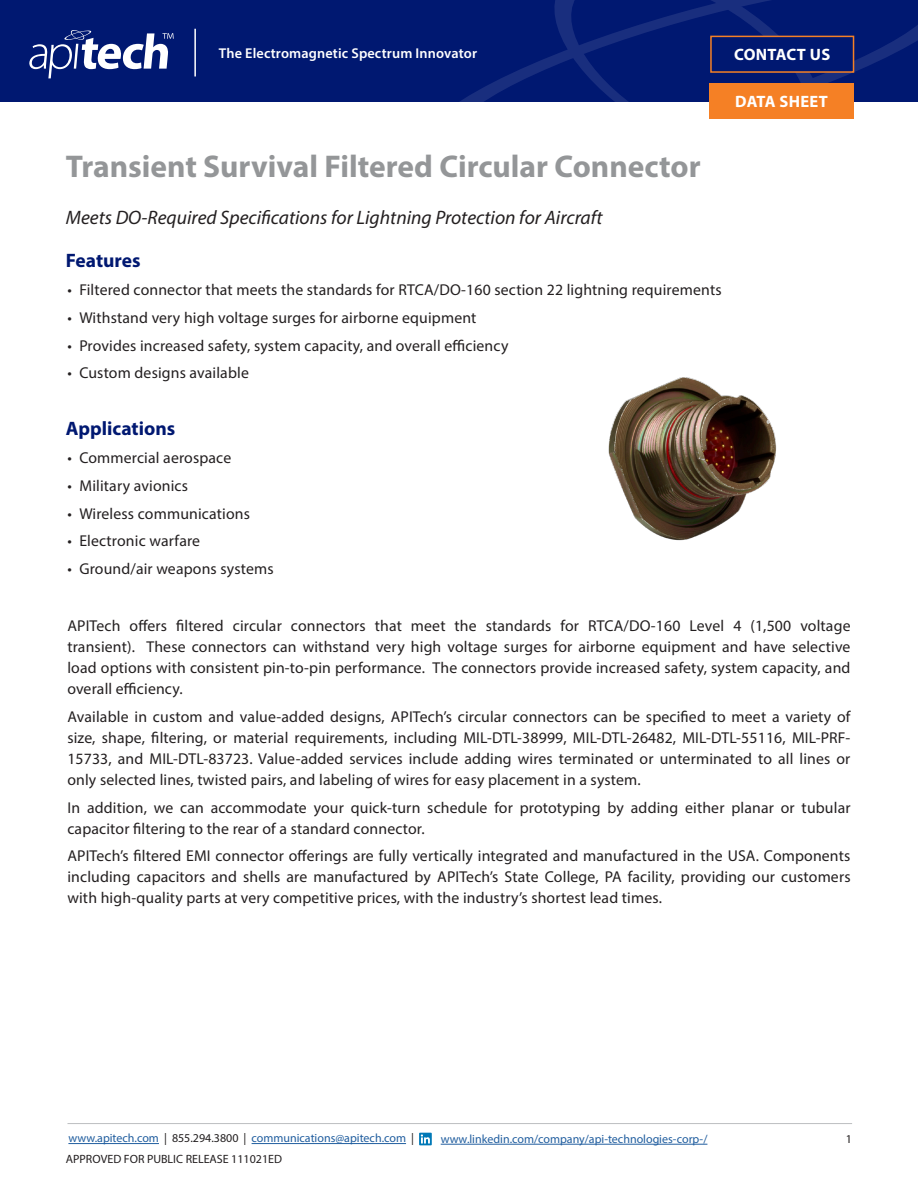
<style>
.page{position:relative;width:918px;height:1188px;background:#fff}
.page>*{position:absolute;margin:0;border:0;box-sizing:border-box;transform-origin:0 0}
.t1{font:700 31.5px "Myriad Pro";color:#949698}
.t2{font:italic 19.5px "Myriad Pro";color:#231f20}
.t3{font:700 19.5px "Myriad Pro";color:#001871}
.t4{font:700 16.5px "Myriad Pro";letter-spacing:.02em;color:#fff}
.t5{font:15.75px/21px "Myriad Pro";letter-spacing:.01em;color:#231f20;text-align:justify}
.t6{font:600 14.25px "Myriad Pro";letter-spacing:.01em;color:#fff}
.t7{font:12px "Myriad Pro";color:#215e9f}
.t8{font:12px "Myriad Pro";color:#231f20}
.s1{color:#231f20}
</style>
<div class="page">
<div style="left:0;top:0;width:918px;height:102px;background:#001871"></div>
<svg style="left:460px;top:25px;width:458px;height:77px"></svg>
<svg style="left:539px;top:0;width:301px;height:119px"></svg>
<hr style="left:194px;top:29px;width:2px;height:47px;background:#fff">
<div style="left:710px;top:83px;width:144px;height:36px;background:#f58025"></div>
<svg style="left:29px;top:30px;width:145px;height:48px"></svg>
<div style="left:710px;top:36px;width:144px;height:37px;background:#001871;border:2px solid #f58025"></div>
<hr style="left:68px;top:1123px;width:784px;height:1px;background:#bcbec0">
<hr style="left:68px;top:1143px;width:91px;height:1px;background:#215e9f">
<hr style="left:252px;top:1143px;width:154px;height:1px;background:#215e9f">
<svg style="left:419px;top:1133px;width:13px;height:12px"></svg>
<svg style="left:421px;top:1134px;width:9px;height:9px"></svg>
<hr style="left:441px;top:1144px;width:266px;height:1px;background:#215e9f">
<img style="left:608px;top:377px;width:169px;height:164px">
<p class="t6" style="left:219px;top:44px;width:260px">The Electromagnetic Spectrum Innovator</p>
<p class="t4" style="left:734px;top:44px;width:98px">CONTACT US</p>
<p class="t4" style="left:735px;top:91px;width:94px">DATA SHEET</p>
<h1 class="t1" style="left:66px;top:146px;width:636px">Transient Survival Filtered Circular Connector</h1>
<p class="t2" style="left:66px;top:205px;width:538px">Meets DO-Required Specifications for Lightning Protection for Aircraft</p>
<p class="t3" style="left:66px;top:248px;width:76px">Features</p>
<p class="t5" style="left:67px;top:279px;width:656px">• Filtered connector that meets the standards for RTCA/DO-160 section 22 lightning requirements</p>
<p class="t5" style="left:67px;top:307px;width:411px">• Withstand very high voltage surges for airborne equipment</p>
<p class="t5" style="left:67px;top:335px;width:443px">• Provides increased safety, system capacity, and overall efficiency</p>
<p class="t5" style="left:67px;top:362px;width:183px">• Custom designs available</p>
<p class="t3" style="left:66px;top:416px;width:111px">Applications</p>
<p class="t5" style="left:67px;top:447px;width:165px">• Commercial aerospace</p>
<p class="t5" style="left:67px;top:475px;width:122px">• Military avionics</p>
<p class="t5" style="left:67px;top:503px;width:184px">• Wireless communications</p>
<p class="t5" style="left:67px;top:530px;width:134px">• Electronic warfare</p>
<p class="t5" style="left:67px;top:558px;width:208px">• Ground/air weapons systems</p>
<p class="t5" style="left:67px;top:615px;width:785px">APITech offers filtered circular connectors that meet the standards for RTCA/DO-160 Level 4 (1,500 voltage transient). These connectors can withstand very high voltage surges for airborne equipment and have selective load options with consistent pin-to-pin performance. The connectors provide increased safety, system capacity, and overall efficiency.</p>
<p class="t5" style="left:67px;top:706px;width:785px">Available in custom and value-added designs, APITech’s circular connectors can be specified to meet a variety of size, shape, filtering, or material requirements, including MIL-DTL-38999, MIL-DTL-26482, MIL-DTL-55116, MIL-PRF-15733, and MIL-DTL-83723. Value-added services include adding wires terminated or unterminated to all lines or only selected lines, twisted pairs, and labeling of wires for easy placement in a system.</p>
<p class="t5" style="left:67px;top:797px;width:785px">In addition, we can accommodate your quick-turn schedule for prototyping by adding either planar or tubular capacitor filtering to the rear of a standard connector.</p>
<p class="t5" style="left:67px;top:845px;width:785px">APITech’s filtered EMI connector offerings are fully vertically integrated and manufactured in the USA. Components including capacitors and shells are manufactured by APITech’s State College, PA facility, providing our customers with high-quality parts at very competitive prices, with the industry’s shortest lead times.</p>
<p class="t7" style="left:68px;top:1131px;width:347px">www.apitech.com <span class="s1">| 855.294.3800 |</span> communications@apitech.com <span class="s1">|</span></p>
<p class="t7" style="left:441px;top:1132px;width:268px">www.linkedin.com/company/api-technologies-corp-/</p>
<p class="t8" style="left:66px;top:1152px;width:218px">APPROVED FOR PUBLIC RELEASE 111021ED</p>
<p class="t8" style="left:846px;top:1132px;width:8px">1</p>
</div>
